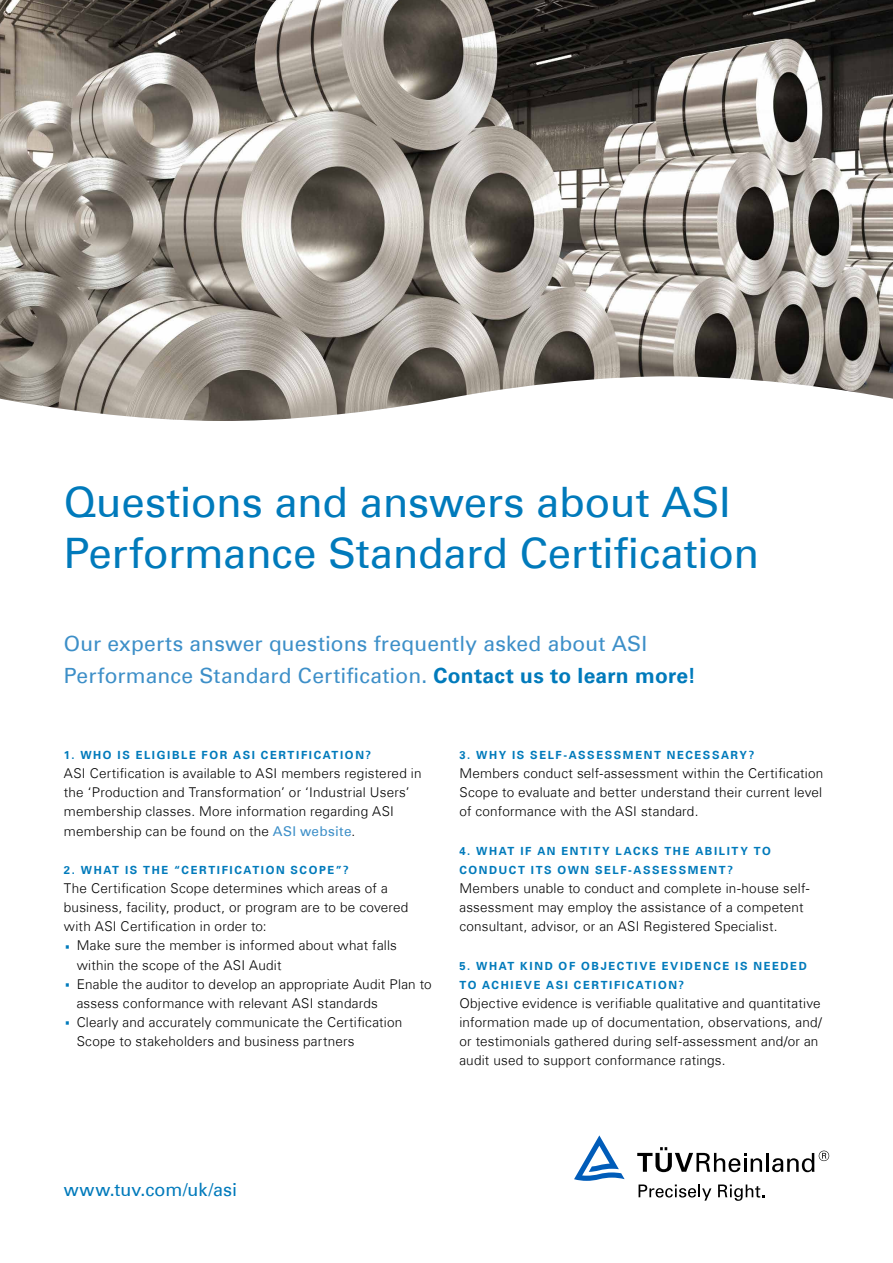
<style>
.page{position:relative;width:893px;height:1263px;background:#fff}
.page>*{position:absolute;margin:0;border:0;box-sizing:border-box;transform-origin:0 0}
.t1{font:42px/51px "Univers Com 55 Roman";letter-spacing:-.01em;color:#007abb}
.t2{font:21px/32px "Univers Com 55 Roman";letter-spacing:.01em;color:#3d8fc8}
.t3{font:18px "Univers Com 55 Roman";color:#007abb}
.t4{font:300 13.5px/19.2px "Univers Com 45";letter-spacing:.015em;color:#000}
.t5{font:700 11.25px/19.2px "Univers Com 65";letter-spacing:.145em;color:#007abb}
.s1{font-family:"Univers Com 65";font-weight:700;color:#007abb}
.s2{font-family:"Univers Com 55 Roman";font-weight:400;color:#3d8fc8}
.s3{font-family:"Univers Com 55 Roman";font-weight:400;font-size:27px;color:#007abb}
</style>
<div class="page">
<svg style="left:639px;top:1184px;width:72px;height:17px"></svg>
<svg style="left:718px;top:1184px;width:46px;height:17px"></svg>
<svg style="left:637px;top:1147px;width:125px;height:25px"></svg>
<hr style="left:766px;top:1153px;width:3px;height:19px;background:#000">
<svg style="left:772px;top:1150px;width:57px;height:22px"></svg>
<svg style="left:574px;top:1135px;width:51px;height:46px"></svg>
<img style="left:0;top:0;width:893px;height:421px">
<h1 class="t1" style="left:64px;top:476px;width:697px">Questions and answers about ASI<br>Performance Standard Certification</h1>
<h2 class="t2" style="left:64px;top:627px;width:634px">Our experts answer questions frequently asked about ASI<br>Performance Standard Certification. <span class="s1">Contact us to learn more!</span></h2>
<p class="t5" style="left:64px;top:745px;width:309px">1. WHO IS ELIGIBLE FOR ASI CERTIFICATION?</p>
<p class="t4" style="left:64px;top:764px;width:359px">ASI Certification is available to ASI members registered in the ‘Production and Transformation’ or ‘Industrial Users’ membership classes. More information regarding ASI membership can be found on the <span class="s2">ASI website</span>.</p>
<p class="t5" style="left:64px;top:860px;width:286px">2. WHAT IS THE “CERTIFICATION SCOPE”?</p>
<p class="t4" style="left:64px;top:879px;width:325px">The Certification Scope determines which areas of a</p>
<p class="t4" style="left:64px;top:898px;width:346px">business, facility, product, or program are to be covered</p>
<p class="t4" style="left:64px;top:917px;width:204px">with ASI Certification in order to:</p>
<p class="t4" style="left:64px;top:936px;width:335px"><span class="s3">·</span> Make sure the member is informed about what falls</p>
<p class="t4" style="left:77px;top:955px;width:206px">within the scope of the ASI Audit</p>
<p class="t4" style="left:64px;top:974px;width:369px"><span class="s3">·</span> Enable the auditor to develop an appropriate Audit Plan to</p>
<p class="t4" style="left:77px;top:993px;width:303px">assess conformance with relevant ASI standards</p>
<p class="t4" style="left:64px;top:1012px;width:340px"><span class="s3">·</span> Clearly and accurately communicate the Certification</p>
<p class="t4" style="left:77px;top:1032px;width:279px">Scope to stakeholders and business partners</p>
<p class="t5" style="left:459px;top:745px;width:296px">3. WHY IS SELF-ASSESSMENT NECESSARY?</p>
<p class="t4" style="left:459px;top:764px;width:365px;text-align:justify">Members conduct self-assessment within the Certification Scope to evaluate and better understand their current level of conformance with the ASI standard.</p>
<p class="t5" style="left:459px;top:841px;width:313px">4. WHAT IF AN ENTITY LACKS THE ABILITY TO<br>CONDUCT ITS OWN SELF-ASSESSMENT?</p>
<p class="t4" style="left:459px;top:879px;width:352px">Members unable to conduct and complete in-house self&shy;assessment may employ the assistance of a competent consultant, advisor, or an ASI Registered Specialist.</p>
<p class="t5" style="left:459px;top:956px;width:349px">5. WHAT KIND OF OBJECTIVE EVIDENCE IS NEEDED<br>TO ACHIEVE ASI CERTIFICATION?</p>
<p class="t4" style="left:459px;top:993px;width:364px">Objective evidence is verifiable qualitative and quantitative information made up of documentation, observations, and/ or testimonials gathered during self-assessment and/or an audit used to support conformance ratings.</p>
<h3 class="t3" style="left:64px;top:1178px;width:175px">www.tuv.com/uk/asi</h3>
</div>
